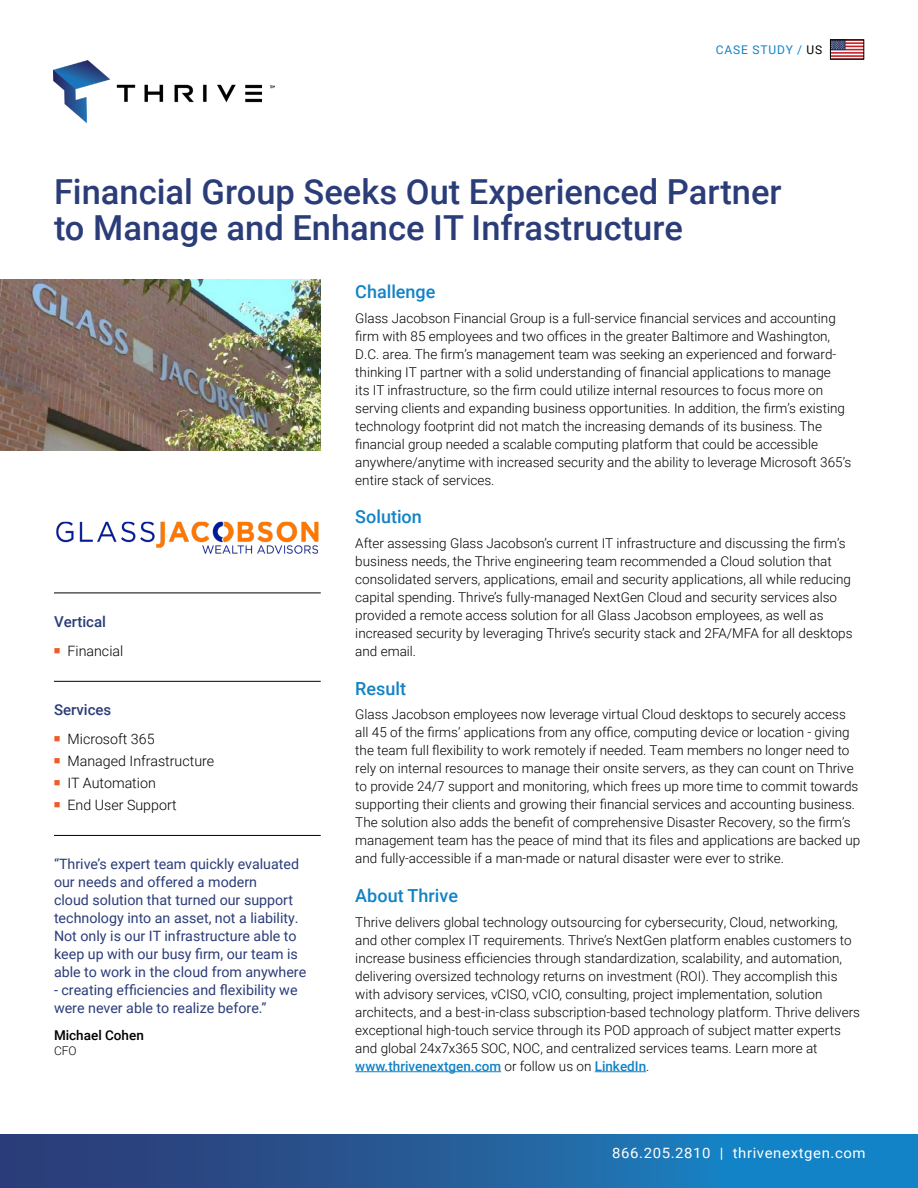
<style>
.page{position:relative;width:918px;height:1188px;background:#fff}
.page>*{position:absolute;margin:0;border:0;box-sizing:border-box;transform-origin:0 0}
.t1{font:500 34.5px/36px "Roboto";color:#2b3d79}
.t2{font:500 18px "Roboto";color:#1283c6}
.t3{font:500 15px "Roboto";color:#2b3d79}
.t4{font:14.25px/18px "Roboto";color:#2b3d79}
.t5{font:300 14.25px/21.9px "Roboto";color:#000}
.t6{font:14.25px "Roboto";letter-spacing:.04em;color:#fff;scale:1.05 1}
.t7{font:300 13.5px/18px "Roboto";color:#000}
.t8{font:500 13.5px "Roboto";color:#000}
.t9{font:12px "Roboto";letter-spacing:.075em;color:#1283c6}
.t10{font:300 12px "Roboto";color:#000}
.s1{color:#000}
.s2{font-weight:500;color:#1283c6}
</style>
<div class="page">
<img style="left:53px;top:60px;width:221px;height:63px">
<div style="left:0;top:1134px;width:918px;height:54px;background:linear-gradient(to right,#31366f,#138cce)"></div>
<img style="left:0;top:279px;width:321px;height:172px">
<hr style="left:355px;top:1071px;width:146px;height:1px;background:#1283c6">
<hr style="left:595px;top:1071px;width:51px;height:1px;background:#1283c6">
<img style="left:56px;top:522px;width:263px;height:32px">
<hr style="left:54px;top:593px;width:267px;height:1px;background:#000">
<hr style="left:54px;top:681px;width:267px;height:1px;background:#000">
<hr style="left:54px;top:835px;width:267px;height:1px;background:#000">
<img style="left:832px;top:42px;width:30px;height:15px">
<p class="t9" style="left:716px;top:41px;width:108px">CASE STUDY / <span class="s1">US</span></p>
<h1 class="t1" style="left:54px;top:172px;width:729px">Financial Group Seeks Out Experienced Partner to Manage and Enhance IT Infrastructure</h1>
<p class="t3" style="left:54px;top:611px;width:53px">Vertical</p>
<p class="t5" style="left:68px;top:639px;width:57px">Financial</p>
<p class="t3" style="left:54px;top:699px;width:59px">Services</p>
<p class="t5" style="left:68px;top:727px;width:148px">Microsoft 365<br>Managed Infrastructure<br>IT Automation<br>End User Support</p>
<p class="t4" style="left:54px;top:855px;width:254px">“Thrive’s expert team quickly evaluated our needs and offered a modern<br>cloud solution that turned our support technology into an asset, not a liability.<br>Not only is our IT infrastructure able to keep up with our busy firm, our team is able to work in the cloud from anywhere</p>
<p class="t4" style="left:54px;top:981px;width:245px">- creating efficiencies and flexibility we were never able to realize before.”</p>
<p class="t8" style="left:54px;top:1025px;width:91px">Michael Cohen</p>
<p class="t10" style="left:54px;top:1042px;width:24px">CFO</p>
<h2 class="t2" style="left:355px;top:279px;width:82px">Challenge</h2>
<p class="t7" style="left:355px;top:309px;width:497px">Glass Jacobson Financial Group is a full-service financial services and accounting firm with 85 employees and two offices in the greater Baltimore and Washington, D.C. area. The firm’s management team was seeking an experienced and forward&shy;thinking IT partner with a solid understanding of financial applications to manage<br>its IT infrastructure, so the firm could utilize internal resources to focus more on serving clients and expanding business opportunities. In addition, the firm’s existing technology footprint did not match the increasing demands of its business. The financial group needed a scalable computing platform that could be accessible anywhere/anytime with increased security and the ability to leverage Microsoft 365’s entire stack of services.</p>
<h2 class="t2" style="left:355px;top:504px;width:68px">Solution</h2>
<p class="t7" style="left:355px;top:534px;width:499px">After assessing Glass Jacobson’s current IT infrastructure and discussing the firm’s business needs, the Thrive engineering team recommended a Cloud solution that consolidated servers, applications, email and security applications, all while reducing capital spending. Thrive’s fully-managed NextGen Cloud and security services also provided a remote access solution for all Glass Jacobson employees, as well as increased security by leveraging Thrive’s security stack and 2FA/MFA for all desktops and email.</p>
<h2 class="t2" style="left:355px;top:676px;width:52px">Result</h2>
<p class="t7" style="left:355px;top:705px;width:506px">Glass Jacobson employees now leverage virtual Cloud desktops to securely access all 45 of the firms’ applications from any office, computing device or location - giving the team full flexibility to work remotely if needed. Team members no longer need to rely on internal resources to manage their onsite servers, as they can count on Thrive to provide 24/7 support and monitoring, which frees up more time to commit towards supporting their clients and growing their financial services and accounting business.<br>The solution also adds the benefit of comprehensive Disaster Recovery, so the firm’s management team has the peace of mind that its files and applications are backed up and fully-accessible if a man-made or natural disaster were ever to strike.</p>
<h2 class="t2" style="left:355px;top:883px;width:104px">About Thrive</h2>
<p class="t7" style="left:355px;top:912px;width:506px">Thrive delivers global technology outsourcing for cybersecurity, Cloud, networking, and other complex IT requirements. Thrive’s NextGen platform enables customers to increase business efficiencies through standardization, scalability, and automation, delivering oversized technology returns on investment (ROI). They accomplish this with advisory services, vCISO, vCIO, consulting, project implementation, solution architects, and a best-in-class subscription-based technology platform. Thrive delivers exceptional high-touch service through its POD approach of subject matter experts and global 24x7x365 SOC, NOC, and centralized services teams. Learn more at <span class="s2">www.thrivenextgen.com</span> or follow us on <span class="s2">LinkedIn</span>.</p>
<p class="t6" style="left:612px;top:1143px;width:243px">866.205.2810 | thrivenextgen.com</p>
</div>
